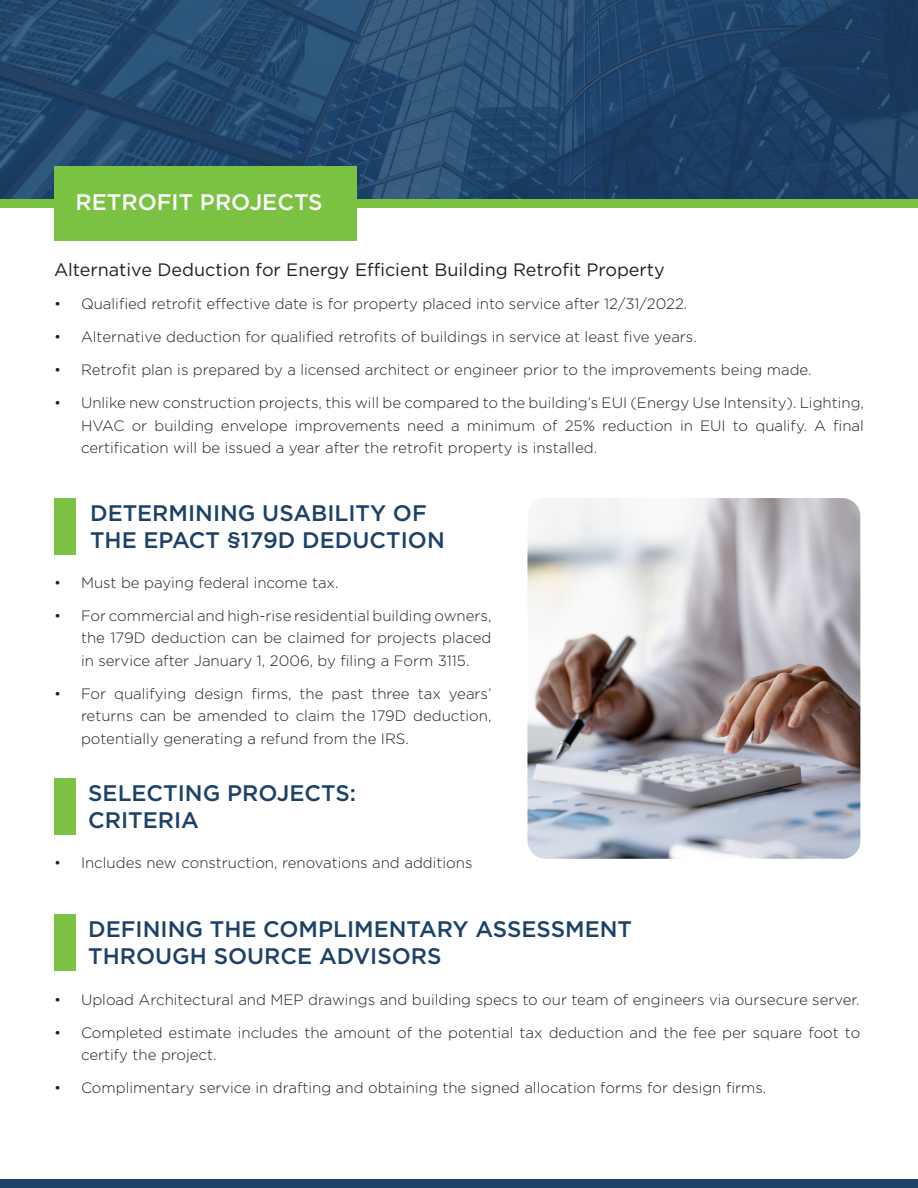
<style>
.page{position:relative;width:918px;height:1188px;background:#fff}
.page>*{position:absolute;margin:0;border:0;box-sizing:border-box;transform-origin:0 0}
.t1{font:500 22.5px/27px "Gotham";color:#1d4268}
.t2{font:500 22.5px "Gotham";color:#fff}
.t3{font:18px "Gotham";color:#231f20}
.t4{font:300 15px/22.5px "Gotham";color:#231f20;text-align:justify}
</style>
<div class="page">
<svg style="left:0;top:0;width:918px;height:199px;background:#23476b"></svg>
<div style="left:54px;top:166px;width:302px;height:75px;background:#7bc142"></div>
<div style="left:0;top:199px;width:918px;height:9px;background:#7bc142"></div>
<div style="left:0;top:1179px;width:918px;height:9px;background:#1d4268"></div>
<img style="left:527px;top:498px;width:333px;height:361px">
<div style="left:54px;top:498px;width:22px;height:57px;background:#7bc142"></div>
<div style="left:54px;top:778px;width:22px;height:57px;background:#7bc142"></div>
<div style="left:54px;top:914px;width:22px;height:57px;background:#7bc142"></div>
<p class="t2" style="left:76px;top:187px;width:249px">RETROFIT PROJECTS</p>
<p class="t3" style="left:54px;top:258px;width:612px">Alternative Deduction for Energy Efficient Building Retrofit Property</p>
<p class="t4" style="left:54px;top:292px;width:635px">• Qualified retrofit effective date is for property placed into service after 12/31/2022.</p>
<p class="t4" style="left:54px;top:325px;width:644px">• Alternative deduction for qualified retrofits of buildings in service at least five years.</p>
<p class="t4" style="left:54px;top:358px;width:759px">• Retrofit plan is prepared by a licensed architect or engineer prior to the improvements being made.</p>
<p class="t4" style="left:81px;top:391px;width:785px;text-indent:-27px">• Unlike new construction projects, this will be compared to the building’s EUI (Energy Use Intensity). Lighting, HVAC or building envelope improvements need a minimum of 25% reduction in EUI to qualify. A final certification will be issued a year after the retrofit property is installed.</p>
<p class="t1" style="left:90px;top:500px;width:356px">DETERMINING USABILITY OF<br>THE EPACT §179D DEDUCTION</p>
<p class="t4" style="left:54px;top:571px;width:286px">• Must be paying federal income tax.</p>
<p class="t4" style="left:81px;top:604px;width:412px;text-indent:-27px">• For commercial and high-rise residential building owners, the 179D deduction can be claimed for projects placed in service after January 1, 2006, by filing a Form 3115.</p>
<p class="t4" style="left:81px;top:682px;width:412px;text-indent:-27px">• For qualifying design firms, the past three tax years’ returns can be amended to claim the 179D deduction, potentially generating a refund from the IRS.</p>
<p class="t1" style="left:88px;top:780px;width:269px">SELECTING PROJECTS:<br>CRITERIA</p>
<p class="t4" style="left:54px;top:851px;width:420px">• Includes new construction, renovations and additions</p>
<p class="t1" style="left:88px;top:915px;width:545px">DEFINING THE COMPLIMENTARY ASSESSMENT<br>THROUGH SOURCE ADVISORS</p>
<p class="t4" style="left:54px;top:988px;width:807px">• Upload Architectural and MEP drawings and building specs to our team of engineers via oursecure server.</p>
<p class="t4" style="left:81px;top:1021px;width:781px;text-indent:-27px">• Completed estimate includes the amount of the potential tax deduction and the fee per square foot to certify the project.</p>
<p class="t4" style="left:54px;top:1076px;width:714px">• Complimentary service in drafting and obtaining the signed allocation forms for design firms.</p>
</div>
